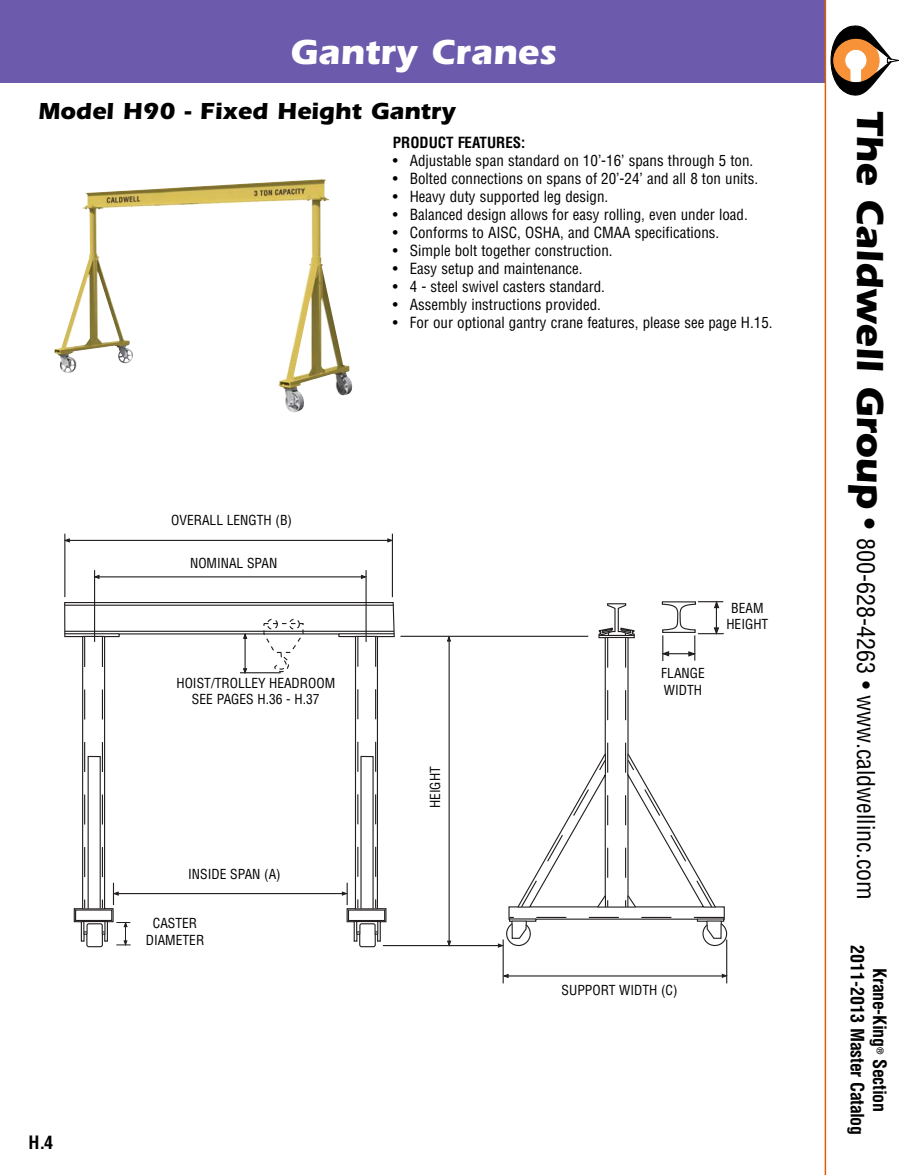
<style>
.page{position:relative;width:905px;height:1175px;background:#fff}
.page>*{position:absolute;margin:0;border:0;box-sizing:border-box;transform-origin:0 0}
.t1{font:700 36px "Itc Eras";color:#fff}
.t2{font:condensed 24px "Helvetica";color:#000}
.t3{font:700 24px "Itc Eras";color:#000}
.t4{font:700 condensed 18px/22.2px "Helvetica";color:#000;text-align:center}
.t5{font:condensed 15px "Helvetica";color:#000}
.t6{font:700 condensed 15px "Helvetica";color:#000}
.t7{font:condensed 13.5px/16.5px "Helvetica";color:#000;text-align:center}
.s1{font-family:"Itc Eras";font-weight:700;font-stretch:normal;font-size:39px}
.s2{font-size:33px}
</style>
<div class="page">
<div style="left:0;top:0;width:904px;height:83px;background:#6c5aac"></div>
<svg style="left:64px;top:601px;width:331px;height:346px"></svg>
<svg style="left:536px;top:918px;width:191px;height:28px"></svg>
<svg style="left:84px;top:635px;width:641px;height:283px"></svg>
<hr style="left:400px;top:635px;width:188px;height:2px;background:#231f20">
<hr style="left:383px;top:945px;width:117px;height:1px;background:#231f20">
<hr style="left:448px;top:638px;width:1px;height:303px;background:#231f20">
<hr style="left:502px;top:939px;width:1px;height:44px;background:#231f20">
<hr style="left:726px;top:939px;width:1px;height:44px;background:#231f20">
<hr style="left:507px;top:975px;width:217px;height:1px;background:#231f20">
<hr style="left:64px;top:533px;width:1px;height:64px;background:#231f20">
<hr style="left:392px;top:533px;width:1px;height:64px;background:#231f20">
<hr style="left:68px;top:540px;width:322px;height:1px;background:#231f20">
<hr style="left:346px;top:882px;width:2px;height:23px;background:#231f20">
<hr style="left:117px;top:893px;width:227px;height:1px;background:#231f20">
<svg style="left:721px;top:973px;width:7px;height:5px"></svg>
<svg style="left:497px;top:918px;width:39px;height:30px"></svg>
<svg style="left:502px;top:973px;width:7px;height:5px"></svg>
<svg style="left:446px;top:939px;width:6px;height:8px"></svg>
<svg style="left:446px;top:635px;width:6px;height:7px"></svg>
<svg style="left:386px;top:537px;width:8px;height:6px"></svg>
<svg style="left:64px;top:537px;width:7px;height:6px"></svg>
<svg style="left:111px;top:882px;width:9px;height:23px"></svg>
<svg style="left:341px;top:890px;width:8px;height:6px"></svg>
<div style="left:75px;top:909px;width:37px;height:12px;border:1px solid #231f20"></div>
<div style="left:348px;top:909px;width:37px;height:12px;border:1px solid #231f20"></div>
<hr style="left:244px;top:634px;width:2px;height:36px;background:#231f20">
<hr style="left:240px;top:672px;width:41px;height:1px;background:#231f20">
<svg style="left:263px;top:618px;width:41px;height:54px"></svg>
<svg style="left:242px;top:667px;width:6px;height:9px"></svg>
<svg style="left:242px;top:631px;width:6px;height:8px"></svg>
<hr style="left:94px;top:570px;width:1px;height:72px;background:#231f20">
<hr style="left:365px;top:570px;width:1px;height:72px;background:#231f20">
<hr style="left:97px;top:576px;width:266px;height:1px;background:#231f20">
<svg style="left:360px;top:574px;width:7px;height:6px"></svg>
<svg style="left:93px;top:574px;width:7px;height:5px"></svg>
<img style="left:54px;top:179px;width:299px;height:234px">
<div style="left:697px;top:592px;width:32px;height:44px;background:#fff"></div>
<svg style="left:518px;top:600px;width:205px;height:308px"></svg>
<svg style="left:116px;top:920px;width:20px;height:27px"></svg>
<div style="left:825px;top:0;width:79px;height:1174px;background:#fff"></div>
<svg style="left:830px;top:25px;width:69px;height:71px"></svg>
<hr style="left:824px;top:0;width:2px;height:1174px;background:#e35c00">
<p class="t1" style="left:290px;top:40px;width:268px">Gantry Cranes</p>
<p class="t3" style="left:38px;top:103px;width:419px">Model H90 - Fixed Height Gantry</p>
<p class="t6" style="left:393px;top:136px;width:134px">PRODUCT FEATURES:</p>
<p class="t5" style="left:393px;top:154px;width:362px">• Adjustable span standard on 10’-16’ spans through 5 ton.</p>
<p class="t5" style="left:393px;top:172px;width:367px">• Bolted connections on spans of 20’-24’ and all 8 ton units.</p>
<p class="t5" style="left:393px;top:190px;width:217px">• Heavy duty supported leg design.</p>
<p class="t5" style="left:393px;top:208px;width:356px">• Balanced design allows for easy rolling, even under load.</p>
<p class="t5" style="left:393px;top:226px;width:328px">• Conforms to AISC, OSHA, and CMAA specifications.</p>
<p class="t5" style="left:393px;top:244px;width:221px">• Simple bolt together construction.</p>
<p class="t5" style="left:393px;top:262px;width:191px">• Easy setup and maintenance.</p>
<p class="t5" style="left:393px;top:280px;width:213px">• 4 - steel swivel casters standard.</p>
<p class="t5" style="left:393px;top:298px;width:209px">• Assembly instructions provided.</p>
<p class="t5" style="left:393px;top:316px;width:381px">• For our optional gantry crane features, please see page H.15.</p>
<p class="t4" style="left:28px;top:1133px;width:26px">H.4</p>
<p class="t7" style="left:171px;top:513px;width:122px">OVERALL LENGTH (B)</p>
<p class="t7" style="left:190px;top:556px;width:89px">NOMINAL SPAN</p>
<p class="t7" style="left:176px;top:675px;width:160px">HOIST/TROLLEY HEADROOM<br>SEE PAGES H.36 - H.37</p>
<p class="t7" style="left:661px;top:666px;width:45px;text-align:left">FLANGE<br>WIDTH</p>
<p class="t7" style="left:726px;top:601px;width:43px">BEAM<br>HEIGHT</p>
<p class="t7" style="left:188px;top:867px;width:94px">INSIDE SPAN (A)</p>
<p class="t7" style="left:146px;top:916px;width:60px">CASTER<br>DIAMETER</p>
<p class="t7" style="left:428px;top:808px;width:43px;rotate:-90deg">HEIGHT</p>
<p class="t7" style="left:561px;top:982px;width:117px">SUPPORT WIDTH (C)</p>
<p class="t2" style="left:875px;top:111px;width:790px;rotate:90deg"><span class="s1">The Caldwell Group</span> <span class="s2">•</span> 800-628-4263 • www.caldwellinc.com</p>
<p class="t4" style="left:889px;top:945px;width:191px;rotate:90deg">Krane-King<sup>®</sup> Section<br>2011-2013 Master Catalog</p>
</div>
